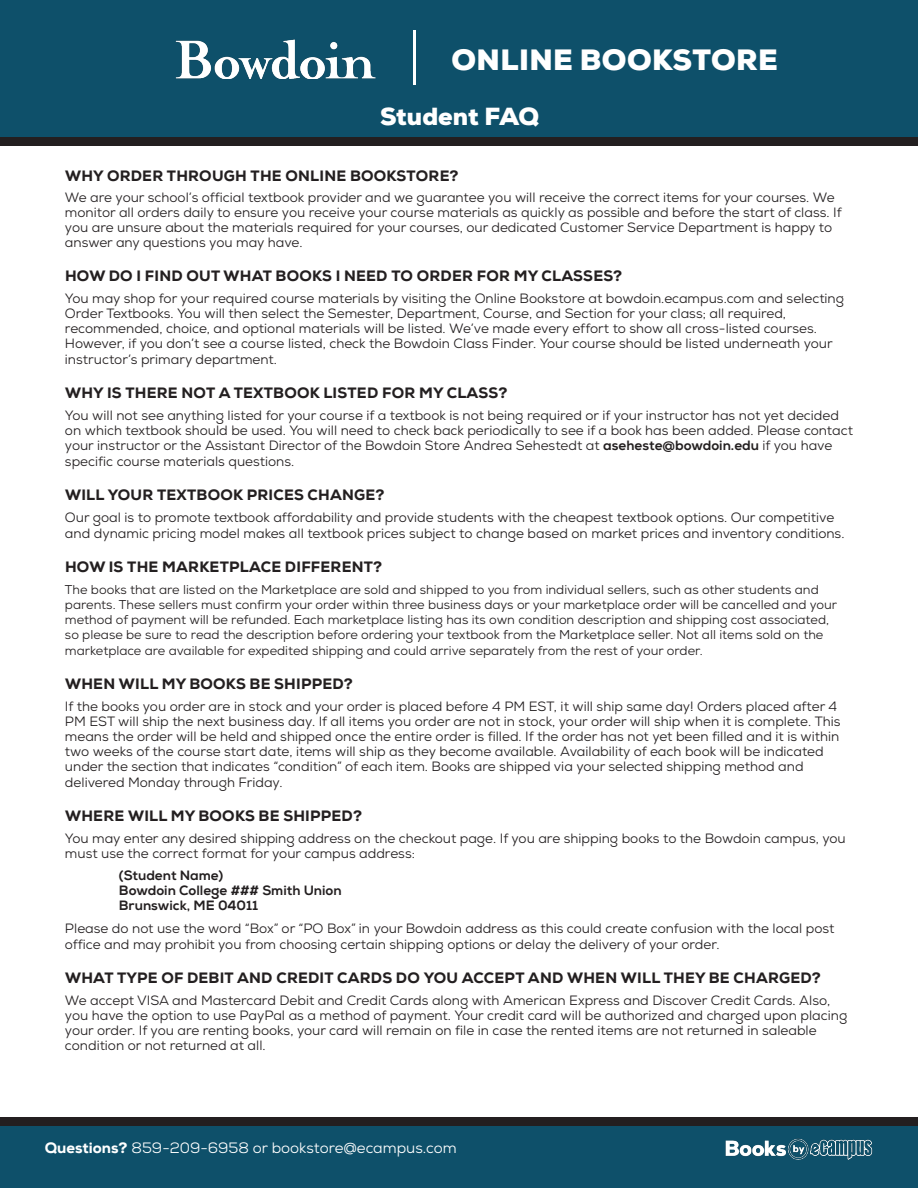
<style>
.page{position:relative;width:918px;height:1188px;background:#fff}
.page>*{position:absolute;margin:0;border:0;box-sizing:border-box;transform-origin:0 0}
.t1{font:900 28.5px "Nexa";letter-spacing:.015em;color:#fff}
.t2{font:900 24px "Nexa";color:#fff}
.t3{font:800 15px "Nexa";letter-spacing:.015em;color:#231f20}
.t4{font:15px "Nexa";color:#fff}
.t5{font:13.5px/15px "Nexa";color:#231f20}
.t6{font:800 13.5px "Nexa";color:#231f20}
.t7{font:12.75px/15px "Nexa";color:#231f20}
.s1{font-weight:800}
</style>
<div class="page">
<div style="left:0;top:0;width:918px;height:138px;background:#0e506a"></div>
<div style="left:0;top:1121px;width:918px;height:67px;background:#0e506a"></div>
<div style="left:0;top:1117px;width:918px;height:9px;background:#231f20"></div>
<img style="left:725px;top:1138px;width:148px;height:22px">
<div style="left:0;top:137px;width:918px;height:9px;background:#231f20"></div>
<hr style="left:437px;top:59px;width:1px;height:46px;background:#fff">
<img style="left:175px;top:39px;width:201px;height:40px">
<hr style="left:413px;top:30px;width:3px;height:54px;background:#fff">
<p class="t1" style="left:452px;top:40px;width:328px">ONLINE BOOKSTORE</p>
<p class="t2" style="left:380px;top:101px;width:161px">Student FAQ</p>
<p class="t3" style="left:65px;top:166px;width:395px">WHY ORDER THROUGH THE ONLINE BOOKSTORE?</p>
<p class="t5" style="left:65px;top:190px;width:778px">We are your school’s official textbook provider and we guarantee you will receive the correct items for your courses. We monitor all orders daily to ensure you receive your course materials as quickly as possible and before the start of class. If you are unsure about the materials required for your courses, our dedicated Customer Service Department is happy to answer any questions you may have.</p>
<p class="t3" style="left:65px;top:266px;width:559px">HOW DO I FIND OUT WHAT BOOKS I NEED TO ORDER FOR MY CLASSES?</p>
<p class="t5" style="left:65px;top:291px;width:781px">You may shop for your required course materials by visiting the Online Bookstore at bowdoin.ecampus.com and selecting Order Textbooks. You will then select the Semester, Department, Course, and Section for your class; all required, recommended, choice, and optional materials will be listed. We’ve made every effort to show all cross-listed courses.<br>However, if you don’t see a course listed, check the Bowdoin Class Finder. Your course should be listed underneath your</p>
<p class="t5" style="left:65px;top:352px;width:213px">instructor’s primary department.</p>
<p class="t3" style="left:65px;top:383px;width:444px">WHY IS THERE NOT A TEXTBOOK LISTED FOR MY CLASS?</p>
<p class="t5" style="left:65px;top:408px;width:790px">You will not see anything listed for your course if a textbook is not being required or if your instructor has not yet decided on which textbook should be used. You will need to check back periodically to see if a book has been added. Please contact your instructor or the Assistant Director of the Bowdoin Store Andrea Sehestedt at <span class="s1">aseheste@bowdoin.edu</span> if you have</p>
<p class="t5" style="left:65px;top:454px;width:231px">specific course materials questions.</p>
<p class="t3" style="left:65px;top:485px;width:321px">WILL YOUR TEXTBOOK PRICES CHANGE?</p>
<p class="t5" style="left:65px;top:509px;width:781px;line-height:16.5px">Our goal is to promote textbook affordability and provide students with the cheapest textbook options. Our competitive and dynamic pricing model makes all textbook prices subject to change based on market prices and inventory conditions.</p>
<p class="t3" style="left:65px;top:557px;width:319px">HOW IS THE MARKETPLACE DIFFERENT?</p>
<p class="t7" style="left:65px;top:582px;width:774px">The books that are listed on the Marketplace are sold and shipped to you from individual sellers, such as other students and parents. These sellers must confirm your order within three business days or your marketplace order will be cancelled and your method of payment will be refunded. Each marketplace listing has its own condition description and shipping cost associated, so please be sure to read the description before ordering your textbook from the Marketplace seller. Not all items sold on the</p>
<p class="t7" style="left:65px;top:644px;width:639px">marketplace are available for expedited shipping and could arrive separately from the rest of your order.</p>
<p class="t3" style="left:65px;top:674px;width:289px">WHEN WILL MY BOOKS BE SHIPPED?</p>
<p class="t5" style="left:65px;top:699px;width:777px">If the books you order are in stock and your order is placed before 4 PM EST, it will ship same day! Orders placed after 4<br>PM EST will ship the next business day. If all items you order are not in stock, your order will ship when it is complete. This means the order will be held and shipped once the entire order is filled. If the order has not yet been filled and it is within two weeks of the course start date, items will ship as they become available. Availability of each book will be indicated under the section that indicates “condition” of each item. Books are shipped via your selected shipping method and</p>
<p class="t5" style="left:65px;top:775px;width:219px">delivered Monday through Friday.</p>
<p class="t3" style="left:65px;top:806px;width:298px">WHERE WILL MY BOOKS BE SHIPPED?</p>
<p class="t5" style="left:65px;top:831px;width:782px">You may enter any desired shipping address on the checkout page. If you are shipping books to the Bowdoin campus, you must use the correct format for your campus address:</p>
<p class="t6" style="left:119px;top:867px;width:106px">(Student Name)</p>
<p class="t6" style="left:119px;top:882px;width:224px">Bowdoin College ### Smith Union</p>
<p class="t6" style="left:119px;top:897px;width:141px">Brunswick, ME 04011</p>
<p class="t5" style="left:65px;top:920px;width:771px;line-height:16.5px">Please do not use the word “Box” or “PO Box” in your Bowdoin address as this could create confusion with the local post office and may prohibit you from choosing certain shipping options or delay the delivery of your order.</p>
<p class="t3" style="left:65px;top:968px;width:757px">WHAT TYPE OF DEBIT AND CREDIT CARDS DO YOU ACCEPT AND WHEN WILL THEY BE CHARGED?</p>
<p class="t5" style="left:65px;top:993px;width:784px">We accept VISA and Mastercard Debit and Credit Cards along with American Express and Discover Credit Cards. Also, you have the option to use PayPal as a method of payment. Your credit card will be authorized and charged upon placing your order. If you are renting books, your card will remain on file in case the rented items are not returned in saleable condition or not returned at all.</p>
<p class="t4" style="left:45px;top:1139px;width:414px"><span class="s1">Questions?</span> 859-209-6958 or bookstore@ecampus.com</p>
</div>
